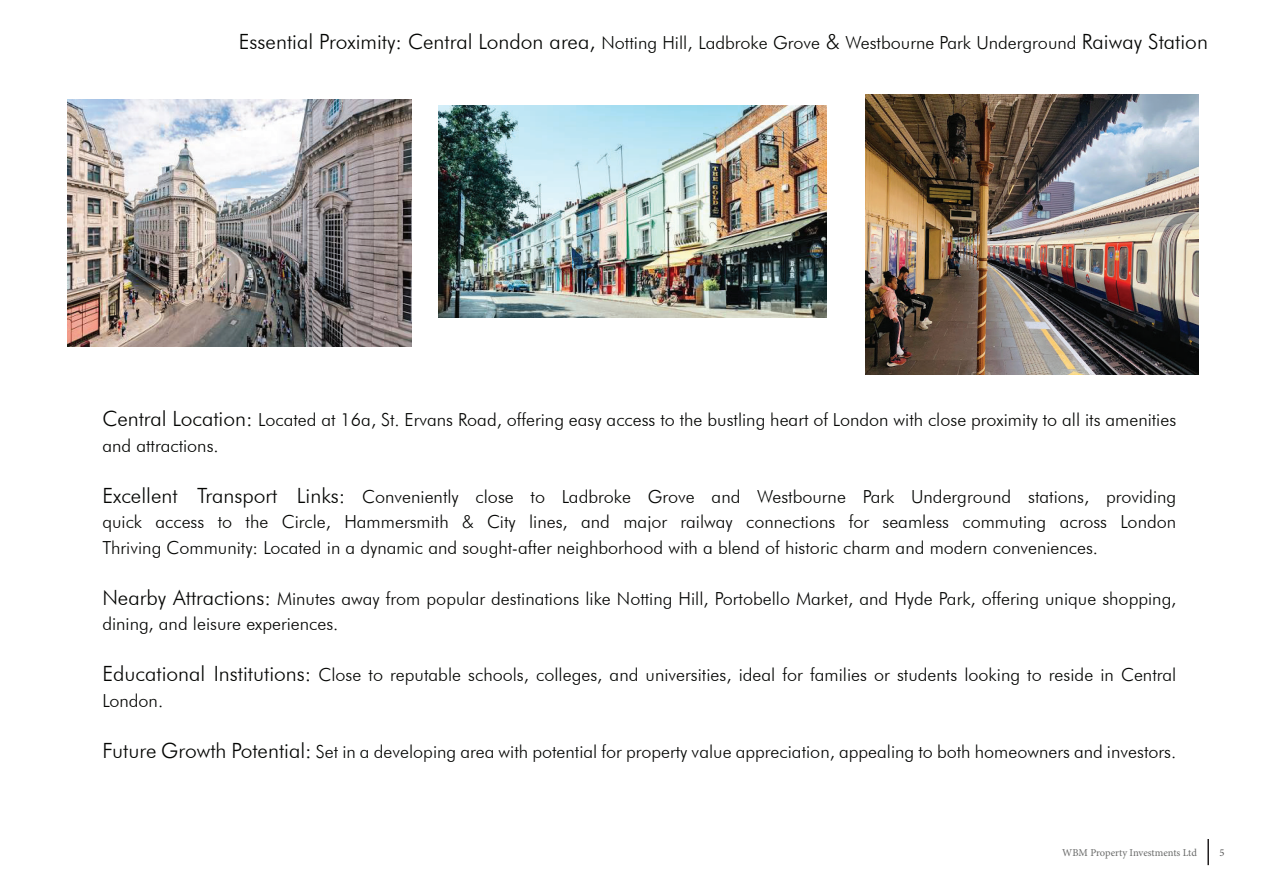
<style>
.page{position:relative;width:1263px;height:893px;background:#fff}
.page>*{position:absolute;margin:0;border:0;box-sizing:border-box;transform-origin:0 0}
.t1{font:300 21px "Futura BT";color:#040503}
.t2{font:300 18px/25.5px "Futura BT";color:#040503}
.t3{font:10.5px "Minion Pro";letter-spacing:-.005em;color:#696a69}
.t4{font:10.5px "Minion Pro";color:#535353}
.s1{font-size:18px}
.s2{font-size:21px}
</style>
<div class="page">
<hr style="left:1207px;top:839px;width:2px;height:26px;background:#231f20">
<img style="left:866px;top:95px;width:332px;height:279px">
<img style="left:438px;top:106px;width:388px;height:211px">
<img style="left:68px;top:99px;width:343px;height:247px">
<p class="t1" style="left:239px;top:29px;width:970px">Essential Proximity: Central London area, <span class="s1">Notting Hill, Ladbroke Grove</span> &amp; <span class="s1">Westbourne Park Underground</span> Raiway Station</p>
<p class="t2" style="left:102px;top:407px;width:1075px"><span class="s2">Central Location:</span> Located at 16a, St. Ervans Road, offering easy access to the bustling heart of London with close proximity to all its amenities and attractions.</p>
<p class="t2" style="left:102px;top:483px;width:1075px;text-align:justify"><span class="s2">Excellent Transport Links:</span> Conveniently close to Ladbroke Grove and Westbourne Park Underground stations, providing quick access to the Circle, Hammersmith &amp; City lines, and major railway connections for seamless commuting across London Thriving Community: Located in a dynamic and sought-after neighborhood with a blend of historic charm and modern conveniences.</p>
<p class="t2" style="left:102px;top:585px;width:1075px"><span class="s2">Nearby Attractions:</span> Minutes away from popular destinations like Notting Hill, Portobello Market, and Hyde Park, offering unique shopping, dining, and leisure experiences.</p>
<p class="t2" style="left:102px;top:662px;width:1075px"><span class="s2">Educational Institutions:</span> Close to reputable schools, colleges, and universities, ideal for families or students looking to reside in Central<br>London.</p>
<p class="t2" style="left:102px;top:738px;width:1075px"><span class="s2">Future Growth Potential:</span> Set in a developing area with potential for property value appreciation, appealing to both homeowners and investors.</p>
<p class="t3" style="left:1062px;top:845px;width:136px">WBM Property Investments Ltd</p>
<p class="t4" style="left:1219px;top:845px;width:7px">5</p>
</div>
